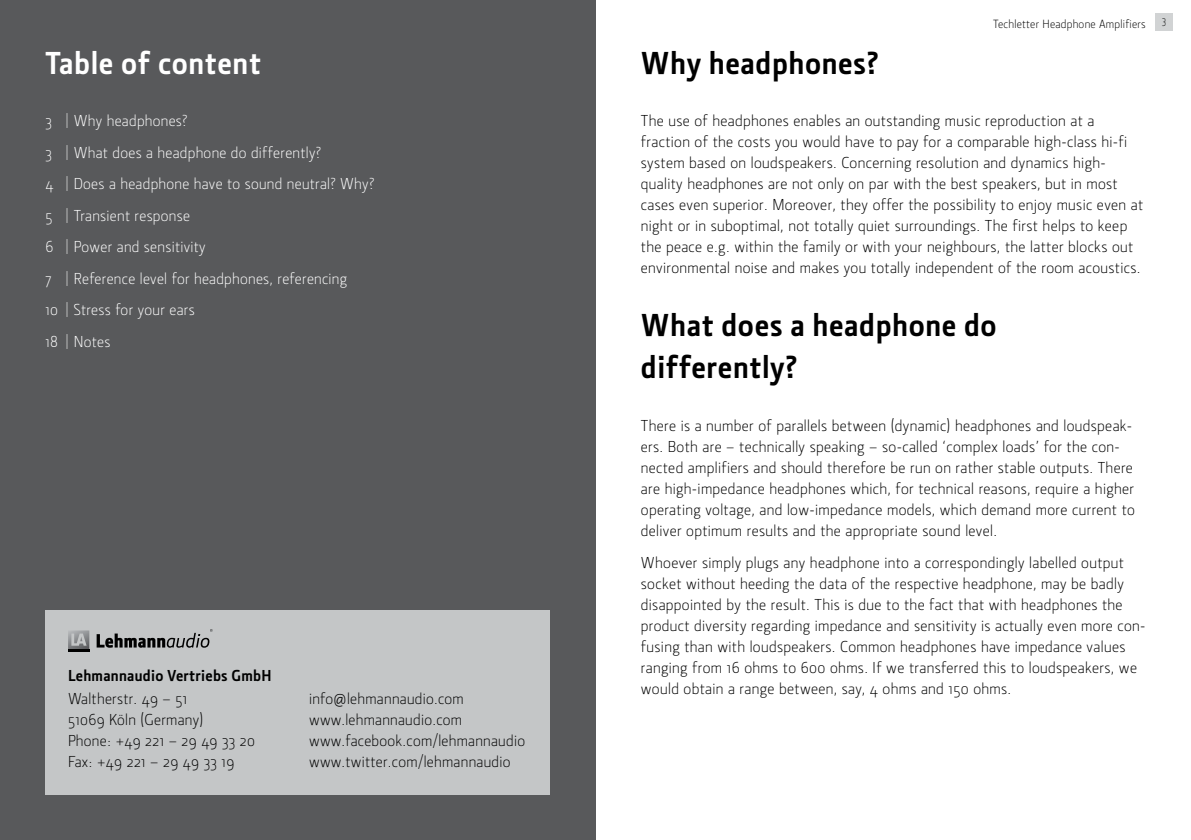
<style>
.page{position:relative;width:1191px;height:840px;background:#fff}
.page>*{position:absolute;margin:0;border:0;box-sizing:border-box;transform-origin:0 0}
.t1{font:700 32px/42px "Section";letter-spacing:.02em;color:#000}
.t2{font:700 32px "Section";letter-spacing:.02em;color:#fff}
.t3{font:300 16px/21px "Section";letter-spacing:.02em;color:#000}
.t4{font:300 16px/31.6px "Section";letter-spacing:.02em;color:#fff}
.t5{font:700 16px "Section";letter-spacing:.02em;color:#000}
.t6{font:300 12px "Section";letter-spacing:.02em;color:#000}
.t7{font:11px "Section Light Caps";color:#000;scale:.9 1}
</style>
<div class="page">
<div style="left:0;top:0;width:595px;height:839px;background:#58595b"></div>
<div style="left:45px;top:609px;width:505px;height:185px;background:#c4c6c7"></div>
<svg style="left:68px;top:630px;width:21px;height:18px"></svg>
<svg style="left:97px;top:629px;width:115px;height:18px"></svg>
<hr style="left:68px;top:649px;width:21px;height:2px;background:#000">
<div style="left:1155px;top:14px;width:17px;height:17px;background:#d1d3d4"></div>
<h1 class="t2" style="left:45px;top:44px;width:217px">Table of content</h1>
<p class="t4" style="left:45px;top:105px;width:330px">3 | Why headphones?<br>3 | What does a headphone do differently?<br>4 | Does a headphone have to sound neutral? Why?<br>5 | Transient response<br>6 | Power and sensitivity<br>7 | Reference level for headphones, referencing<br>10 | Stress for your ears<br>18 | Notes</p>
<p class="t5" style="left:68px;top:666px;width:205px">Lehmannaudio Vertriebs GmbH</p>
<p class="t3" style="left:68px;top:688px;width:189px">Waltherstr. 49 – 51<br>51069 Köln (Germany)<br>Phone: +49 221 – 29 49 33 20<br>Fax: +49 221 – 29 49 33 19</p>
<p class="t3" style="left:309px;top:688px;width:217px">info@lehmannaudio.com www.lehmannaudio.com www.facebook.com/lehmannaudio www.twitter.com/lehmannaudio</p>
<p class="t6" style="left:993px;top:17px;width:154px">Techletter Headphone Amplifiers</p>
<p class="t7" style="left:1161px;top:17px;width:7px">3</p>
<h1 class="t1" style="left:641px;top:42px;width:239px">Why headphones?</h1>
<p class="t3" style="left:641px;top:110px;width:504px">The use of headphones enables an outstanding music reproduction at a fraction of the costs you would have to pay for a comparable high-class hi-fi system based on loudspeakers. Concerning resolution and dynamics high&shy;quality headphones are not only on par with the best speakers, but in most cases even superior. Moreover, they offer the possibility to enjoy music even at night or in suboptimal, not totally quiet surroundings. The first helps to keep the peace e.g. within the family or with your neighbours, the latter blocks out environmental noise and makes you totally independent of the room acoustics.</p>
<h1 class="t1" style="left:641px;top:304px;width:357px">What does a headphone do differently?</h1>
<p class="t3" style="left:641px;top:415px;width:495px">There is a number of parallels between (dynamic) headphones and loudspeak&shy;ers. Both are – technically speaking – so-called ‘complex loads’ for the con&shy;nected amplifiers and should therefore be run on rather stable outputs. There are high-impedance headphones which, for technical reasons, require a higher operating voltage, and low-impedance models, which demand more current to deliver optimum results and the appropriate sound level.</p>
<p class="t3" style="left:641px;top:551px;width:506px">Whoever simply plugs any headphone into a correspondingly labelled output socket without heeding the data of the respective headphone, may be badly disappointed by the result. This is due to the fact that with headphones the product diversity regarding impedance and sensitivity is actually even more con&shy;fusing than with loudspeakers. Common headphones have impedance values ranging from 16 ohms to 600 ohms. If we transferred this to loudspeakers, we would obtain a range between, say, 4 ohms and 150 ohms.</p>
</div>
